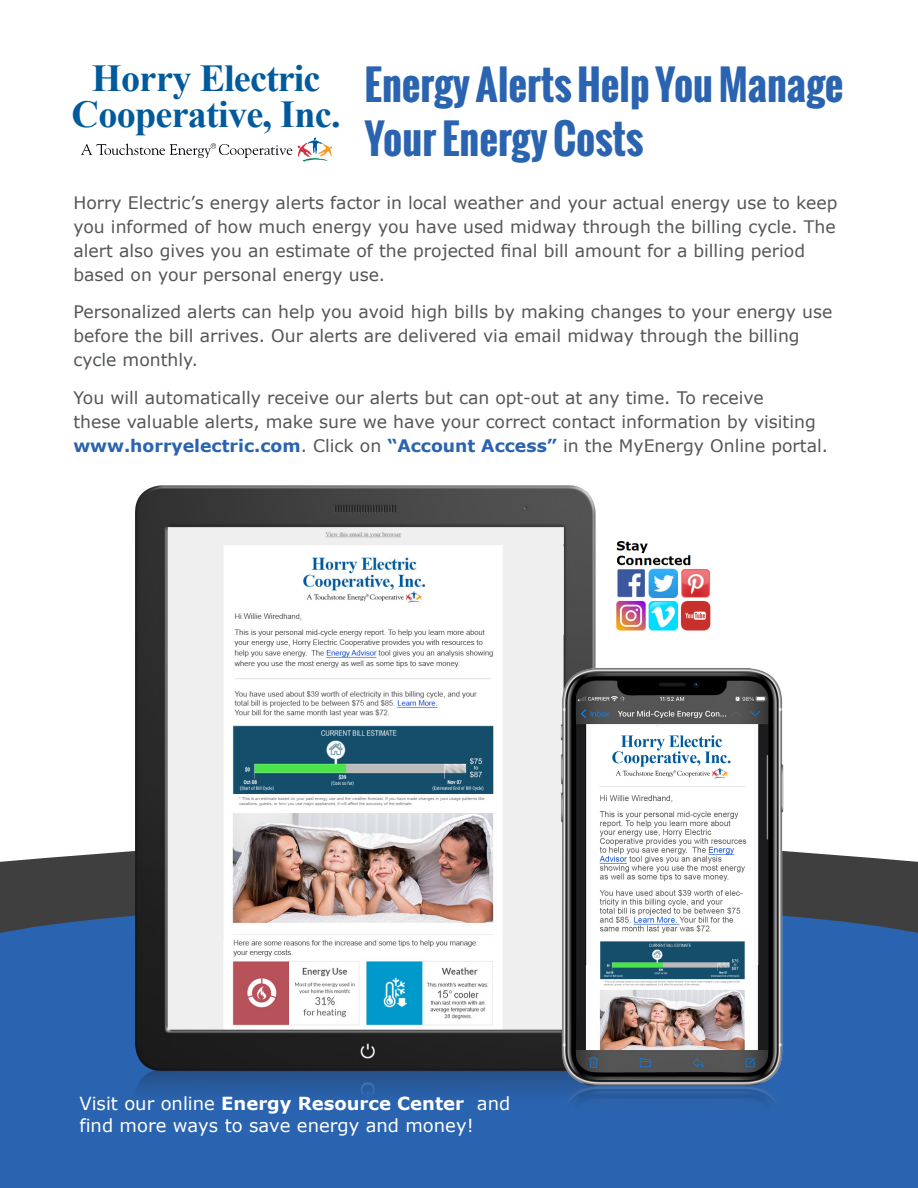
<style>
.page{position:relative;width:918px;height:1188px;background:#fff}
.page>*{position:absolute;margin:0;border:0;box-sizing:border-box;transform-origin:0 0}
.t1{font:700 40.5px/54px "Oswald";color:#2a63af}
.t2{font:700 38.1px "Times New Roman";letter-spacing:-.02em;color:#015a9c}
.t3{font:18px/21.6px "Verdana";color:#fff}
.t4{font:17.25px/24px "Verdana";color:#545555}
.s1{font-weight:700;color:#2a63af}
.s2{font-weight:700}
</style>
<div class="page">
<svg style="left:0;top:851px;width:918px;height:53px;background:#545353"></svg>
<div style="left:0;top:904px;width:918px;height:284px;background:#2a63af"></div>
<svg style="left:81px;top:143px;width:211px;height:15px"></svg>
<svg style="left:298px;top:137px;width:34px;height:25px"></svg>
<img style="left:130px;top:485px;width:469px;height:637px">
<img style="left:545px;top:658px;width:247px;height:461px">
<img style="left:616px;top:541px;width:95px;height:90px">
<p class="t2" style="left:92px;top:50px;width:230px">Horry Electric</p>
<p class="t2" style="left:72px;top:87px;width:270px">Cooperative, Inc.</p>
<p class="t1" style="left:364px;top:58px;width:481px">Energy Alerts Help You Manage<br>Your Energy Costs</p>
<p class="t4" style="left:73px;top:190px;width:766px">Horry Electric’s energy alerts factor in local weather and your actual energy use to keep you informed of how much energy you have used midway through the billing cycle. The alert also gives you an estimate of the projected final bill amount for a billing period based on your personal energy use.</p>
<p class="t4" style="left:73px;top:300px;width:761px">Personalized alerts can help you avoid high bills by making changes to your energy use before the bill arrives. Our alerts are delivered via email midway through the billing cycle monthly.</p>
<p class="t4" style="left:73px;top:385px;width:756px">You will automatically receive our alerts but can opt-out at any time. To receive<br>these valuable alerts, make sure we have your correct contact information by visiting <span class="s1">www.horryelectric.com</span>. Click on <span class="s1">“Account Access”</span> in the MyEnergy Online portal.</p>
<p class="t3" style="left:79px;top:1092px;width:432px">Visit our online <span class="s2">Energy Resource Center</span> and find more ways to save energy and money!</p>
</div>
